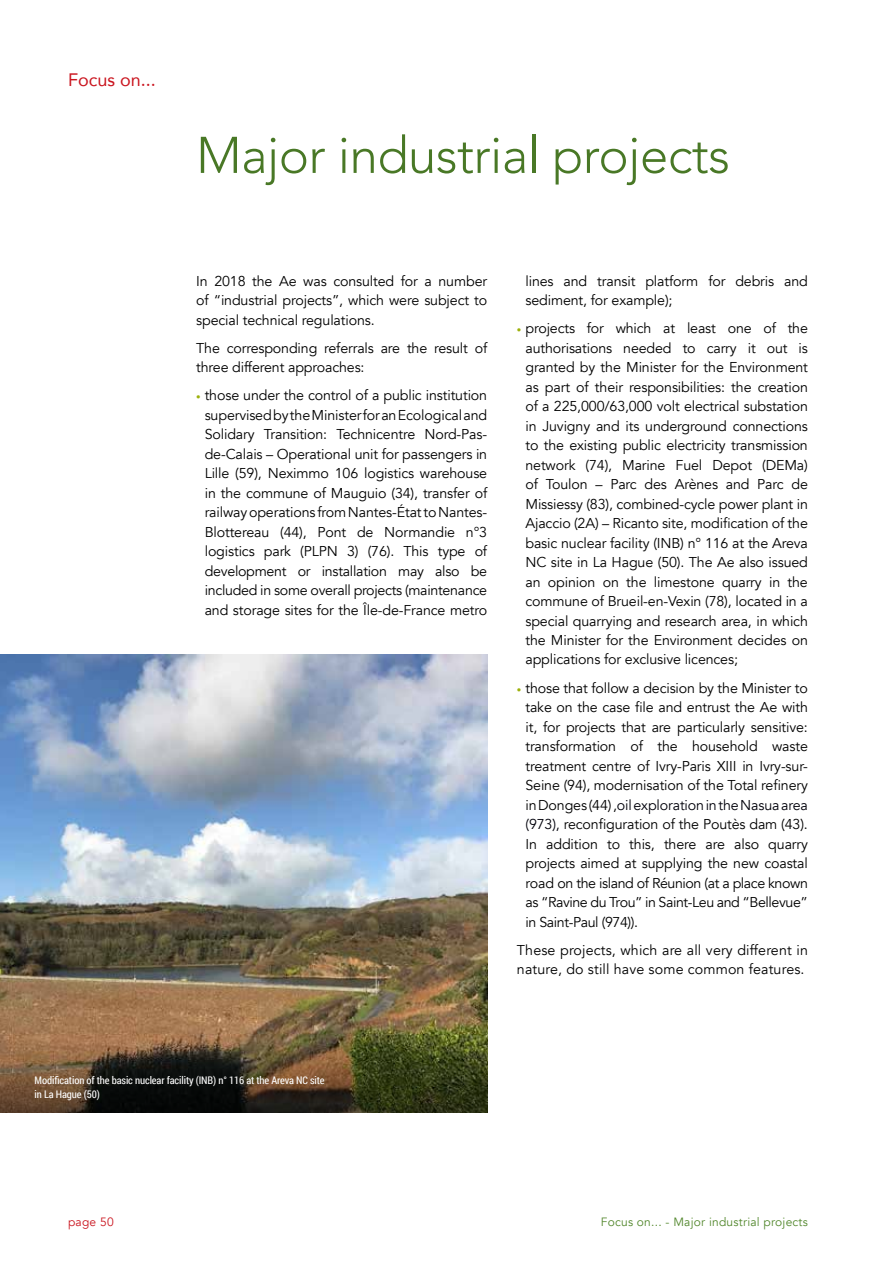
<style>
.page{position:relative;width:893px;height:1263px;background:#fff}
.page>*{position:absolute;margin:0;border:0;box-sizing:border-box;transform-origin:0 0}
.t1{font:300 51px "Avenir";letter-spacing:-.01em;color:#497826}
.t2{font:18px "Avenir";color:#ca151f}
.t3{font:14.25px/19.5px "Avenir";letter-spacing:-.01em;color:#000;text-align:justify}
.t4{font:14.25px/19.5px "Avenir";letter-spacing:.01em;color:#000}
.t5{font:12px "Avenir";letter-spacing:.02em;color:#52872c}
.t6{font:12px "Avenir";letter-spacing:.02em;color:#ca151f}
.t7{font:10.5px/13.5px "Roboto Condensed";letter-spacing:-.01em;color:#fff}
.s1{font-size:9px;color:#9db10c}
.s2{color:#00000a}
</style>
<div class="page">
<img style="left:0;top:654px;width:487px;height:379px">
<svg style="left:0;top:1033px;width:487px;height:80px;background:#4c4127"></svg>
<p class="t2" style="left:68px;top:65px;width:89px">Focus on...</p>
<h1 class="t1" style="left:196px;top:125px;width:535px">Major industrial projects</h1>
<p class="t3" style="left:196px;top:271px;width:292px">In 2018 the Ae was consulted for a number of “industrial projects”, which were subject to special technical regulations.</p>
<p class="t3" style="left:196px;top:338px;width:292px">The corresponding referrals are the result of three different approaches:</p>
<p class="t3" style="left:196px;top:386px;width:292px;text-align:center"><span class="s1">•</span> those under the control of a public institution supervised by the Minister for an Ecological and Solidary Transition: Technicentre Nord-Pas&shy;de-Calais – Operational unit for passengers in Lille (59), Neximmo 106 logistics warehouse in the commune of Mauguio (34), transfer of railway operations from Nantes-État to Nantes-Blottereau (44), Pont de Normandie n°3 logistics park (PLPN 3) (76). This type of development or installation may also be included in some overall projects (maintenance and storage sites for the Île-de-France metro</p>
<p class="t3" style="left:525px;top:271px;width:284px">lines and transit platform for debris and sediment, for example);</p>
<p class="t3" style="left:525px;top:319px;width:284px;text-indent:-8px"><span class="s1">•</span> projects for which at least one of the authorisations needed to carry it out is granted by the Minister for the Environment as part of their responsibilities: the creation of a 225,000/63,000 volt electrical substation in Juvigny and its underground connections to the existing public electricity transmission network (74), Marine Fuel Depot (DEMa) of Toulon – Parc des Arènes and Parc de Missiessy (83), combined-cycle power plant in Ajaccio (2A) – Ricanto site, modification of the basic nuclear facility (INB) n° 116 at the Areva NC site in La Hague (50). The Ae also issued an opinion on the limestone quarry in the commune of Brueil-en-Vexin (78), located in a special quarrying and research area, in which the Minister for the Environment decides on applications for exclusive licences;</p>
<p class="t3" style="left:525px;top:678px;width:284px;text-indent:-8px"><span class="s1">•</span> those that follow a decision by the Minister to take on the case file and entrust the Ae with it, for projects that are particularly sensitive: transformation of the household waste treatment centre of Ivry-Paris XIII in Ivry-sur-Seine (94), modernisation of the Total refinery in Donges (44) ,<span class="s2">oil exploration in the Nasua area (973),</span> reconfiguration of the Poutès dam (43).<br>In addition to this, there are also quarry projects aimed at supplying the new coastal road on the island of Réunion (at a place known as “Ravine du Trou” in Saint-Leu and “Bellevue” in Saint-Paul (974)).</p>
<p class="t4" style="left:517px;top:940px;width:292px">These projects, which are all very different in nature, do still have some common features.</p>
<p class="t7" style="left:35px;top:1073px;width:292px">Modification of the basic nuclear facility (INB) n° 116 at the Areva NC site in La Hague (50)</p>
<p class="t6" style="left:68px;top:1215px;width:47px">page 50</p>
<p class="t5" style="left:601px;top:1215px;width:209px">Focus on... - Major industrial projects</p>
</div>
